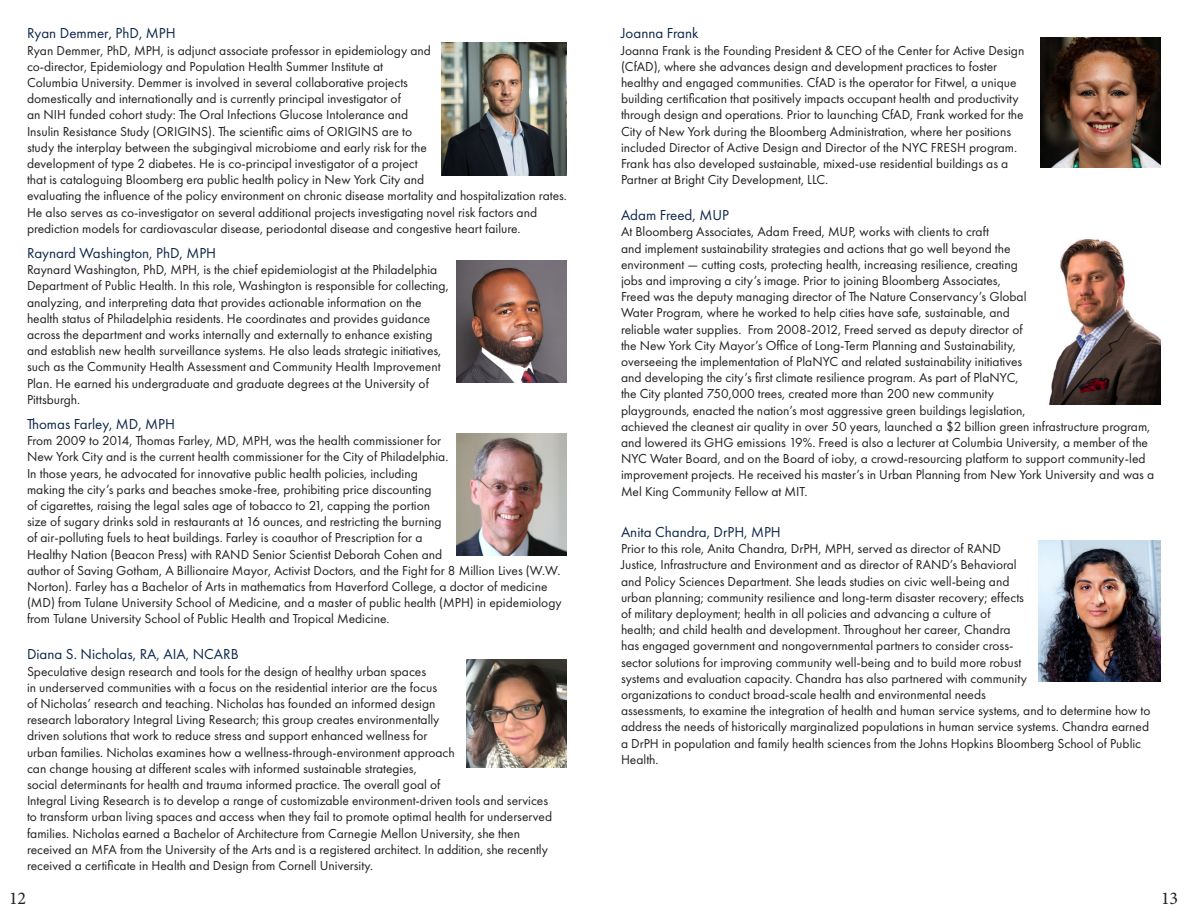
<style>
.page{position:relative;width:1188px;height:918px;background:#fff}
.page>*{position:absolute;margin:0;border:0;box-sizing:border-box;transform-origin:0 0}
.t1{font:18px "Minion Pro";color:#231f20}
.t2{font:15px "Futura PT";color:#0e274a}
.t3{font:13.5px/16.2px "Futura PT";color:#231f20}
</style>
<div class="page">
<img style="left:456px;top:260px;width:111px;height:123px">
<img style="left:467px;top:660px;width:100px;height:107px">
<img style="left:1041px;top:38px;width:120px;height:129px">
<img style="left:1039px;top:540px;width:122px;height:142px">
<img style="left:1048px;top:238px;width:113px;height:167px">
<img style="left:456px;top:433px;width:111px;height:122px">
<img style="left:442px;top:43px;width:125px;height:132px">
<p class="t2" style="left:27px;top:25px;width:150px">Ryan Demmer, PhD, MPH</p>
<p class="t3" style="left:27px;top:42px;width:405px">Ryan Demmer, PhD, MPH, is adjunct associate professor in epidemiology and</p>
<p class="t3" style="left:27px;top:58px;width:542px">co-director, Epidemiology and Population Health Summer Institute at<br>Columbia University. Demmer is involved in several collaborative projects<br>domestically and internationally and is currently principal investigator of<br>an NIH funded cohort study: The Oral Infections Glucose Intolerance and<br>Insulin Resistance Study (ORIGINS). The scientific aims of ORIGINS are to<br>study the interplay between the subgingival microbiome and early risk for the<br>development of type 2 diabetes. He is co-principal investigator of a project<br>that is cataloguing Bloomberg era public health policy in New York City and<br>evaluating the influence of the policy environment on chronic disease mortality and hospitalization rates.<br>He also serves as co-investigator on several additional projects investigating novel risk factors and prediction models for cardiovascular disease, periodontal disease and congestive heart failure.</p>
<p class="t2" style="left:27px;top:244px;width:191px">Raynard Washington, PhD, MPH</p>
<p class="t3" style="left:27px;top:262px;width:423px">Raynard Washington, PhD, MPH, is the chief epidemiologist at the Philadelphia Department of Public Health. In this role, Washington is responsible for collecting, analyzing, and interpreting data that provides actionable information on the health status of Philadelphia residents. He coordinates and provides guidance across the department and works internally and externally to enhance existing and establish new health surveillance systems. He also leads strategic initiatives, such as the Community Health Assessment and Community Health Improvement Plan. He earned his undergraduate and graduate degrees at the University of Pittsburgh.</p>
<p class="t2" style="left:27px;top:415px;width:150px">Thomas Farley, MD, MPH</p>
<p class="t3" style="left:27px;top:433px;width:536px">From 2009 to 2014, Thomas Farley, MD, MPH, was the health commissioner for<br>New York City and is the current health commissioner for the City of Philadelphia.<br>In those years, he advocated for innovative public health policies, including<br>making the city’s parks and beaches smoke-free, prohibiting price discounting<br>of cigarettes, raising the legal sales age of tobacco to 21, capping the portion<br>size of sugary drinks sold in restaurants at 16 ounces, and restricting the burning<br>of air-polluting fuels to heat buildings. Farley is coauthor of Prescription for a<br>Healthy Nation (Beacon Press) with RAND Senior Scientist Deborah Cohen and<br>author of Saving Gotham, A Billionaire Mayor, Activist Doctors, and the Fight for 8 Million Lives (W.W.<br>Norton). Farley has a Bachelor of Arts in mathematics from Haverford College, a doctor of medicine (MD) from Tulane University School of Medicine, and a master of public health (MPH) in epidemiology from Tulane University School of Public Health and Tropical Medicine.</p>
<p class="t2" style="left:27px;top:646px;width:213px">Diana S. Nicholas, RA, AIA, NCARB</p>
<p class="t3" style="left:27px;top:663px;width:527px">Speculative design research and tools for the design of healthy urban spaces<br>in underserved communities with a focus on the residential interior are the focus<br>of Nicholas’ research and teaching. Nicholas has founded an informed design<br>research laboratory Integral Living Research; this group creates environmentally<br>driven solutions that work to reduce stress and support enhanced wellness for<br>urban families. Nicholas examines how a wellness-through-environment approach<br>can change housing at different scales with informed sustainable strategies,<br>social determinants for health and trauma informed practice. The overall goal of<br>Integral Living Research is to develop a range of customizable environment-driven tools and services to transform urban living spaces and access when they fail to promote optimal health for underserved families. Nicholas earned a Bachelor of Architecture from Carnegie Mellon University, she then received an MFA from the University of the Arts and is a registered architect. In addition, she recently received a certificate in Health and Design from Cornell University.</p>
<p class="t2" style="left:621px;top:25px;width:79px">Joanna Frank</p>
<p class="t3" style="left:621px;top:42px;width:405px">Joanna Frank is the Founding President &amp; CEO of the Center for Active Design (CfAD), where she advances design and development practices to foster healthy and engaged communities. CfAD is the operator for Fitwel, a unique building certification that positively impacts occupant health and productivity through design and operations. Prior to launching CfAD, Frank worked for the City of New York during the Bloomberg Administration, where her positions included Director of Active Design and Director of the NYC FRESH program.<br>Frank has also developed sustainable, mixed-use residential buildings as a Partner at Bright City Development, LLC.</p>
<p class="t2" style="left:621px;top:206px;width:109px">Adam Freed, MUP</p>
<p class="t3" style="left:621px;top:224px;width:535px">At Bloomberg Associates, Adam Freed, MUP, works with clients to craft<br>and implement sustainability strategies and actions that go well beyond the<br>environment — cutting costs, protecting health, increasing resilience, creating<br>jobs and improving a city’s image. Prior to joining Bloomberg Associates,<br>Freed was the deputy managing director of The Nature Conservancy’s Global<br>Water Program, where he worked to help cities have safe, sustainable, and<br>reliable water supplies. From 2008-2012, Freed served as deputy director of<br>the New York City Mayor’s Office of Long-Term Planning and Sustainability,<br>overseeing the implementation of PlaNYC and related sustainability initiatives<br>and developing the city’s first climate resilience program. As part of PlaNYC,<br>the City planted 750,000 trees, created more than 200 new community<br>playgrounds, enacted the nation’s most aggressive green buildings legislation,<br>achieved the cleanest air quality in over 50 years, launched a $2 billion green infrastructure program, and lowered its GHG emissions 19%. Freed is also a lecturer at Columbia University, a member of the NYC Water Board, and on the Board of ioby, a crowd-resourcing platform to support community-led improvement projects. He received his master’s in Urban Planning from New York University and was a Mel King Community Fellow at MIT.</p>
<p class="t2" style="left:621px;top:523px;width:161px">Anita Chandra, DrPH, MPH</p>
<p class="t3" style="left:621px;top:541px;width:531px">Prior to this role, Anita Chandra, DrPH, MPH, served as director of RAND<br>Justice, Infrastructure and Environment and as director of RAND’s Behavioral<br>and Policy Sciences Department. She leads studies on civic well-being and<br>urban planning; community resilience and long-term disaster recovery; effects<br>of military deployment; health in all policies and advancing a culture of<br>health; and child health and development. Throughout her career, Chandra<br>has engaged government and nongovernmental partners to consider cross-<br>sector solutions for improving community well-being and to build more robust<br>systems and evaluation capacity. Chandra has also partnered with community<br>organizations to conduct broad-scale health and environmental needs<br>assessments, to examine the integration of health and human service systems, and to determine how to address the needs of historically marginalized populations in human service systems. Chandra earned a DrPH in population and family health sciences from the Johns Hopkins Bloomberg School of Public Health.</p>
<h1 class="t1" style="left:9px;top:886px;width:19px">12</h1>
<h1 class="t1" style="left:1161px;top:886px;width:19px">13</h1>
</div>
